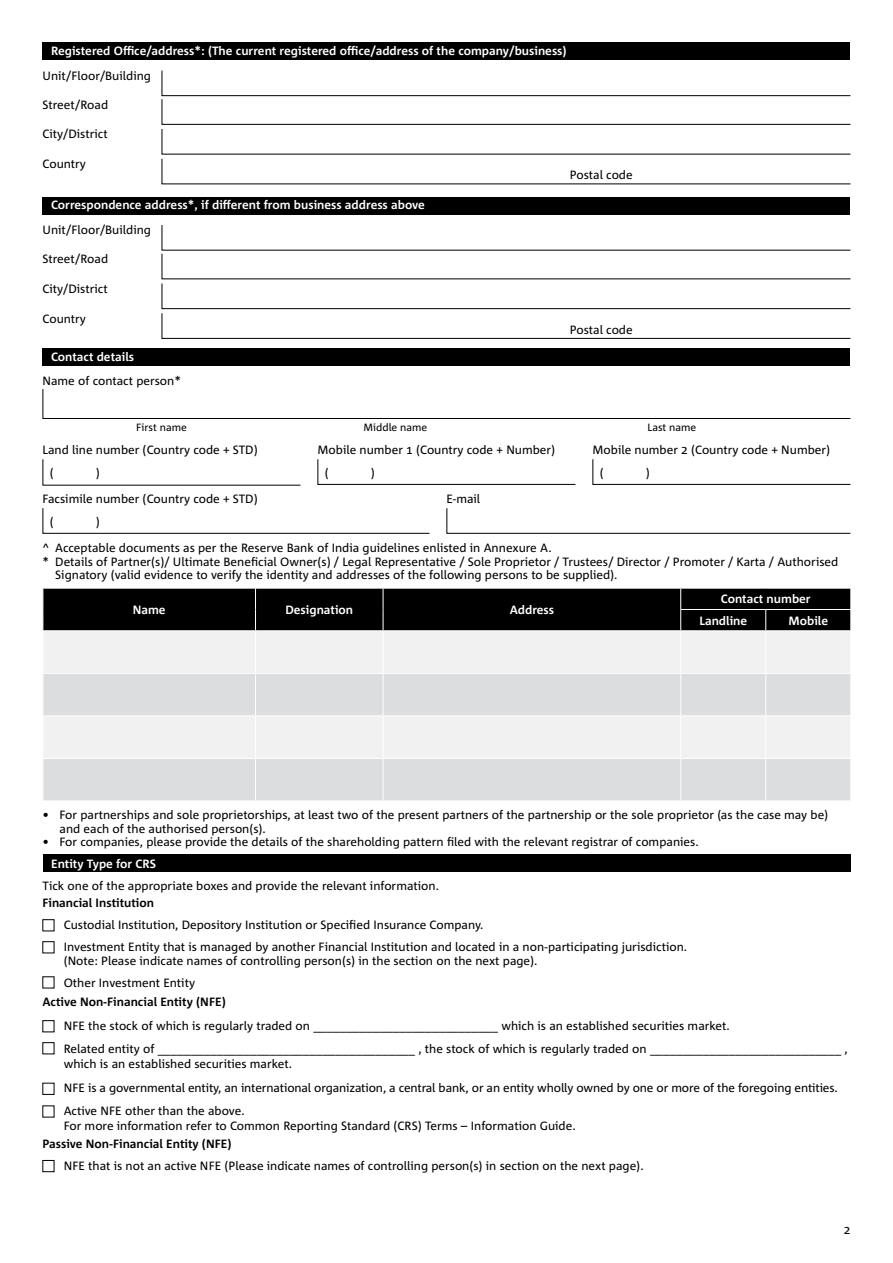
<style>
.page{position:relative;width:893px;height:1263px;background:#fff}
.page>*{position:absolute;margin:0;border:0;box-sizing:border-box;transform-origin:0 0}
.t1{font:12px/23.5px "Corpid C1";color:#000}
.t2{font:700 12px/21.3px "Corpid C1";color:#fff}
.t3{font:700 12px "Corpid C1";color:#000}
.t4{font:10.5px "Corpid C1";color:#000}
</style>
<div class="page">
<div style="left:43px;top:43px;width:807px;height:17px;background:#000"></div>
<svg style="left:161px;top:70px;width:690px;height:115px"></svg>
<div style="left:43px;top:197px;width:807px;height:17px;background:#000"></div>
<svg style="left:161px;top:225px;width:690px;height:114px"></svg>
<svg style="left:42px;top:459px;width:259px;height:27px"></svg>
<svg style="left:317px;top:459px;width:259px;height:26px"></svg>
<svg style="left:592px;top:459px;width:259px;height:26px"></svg>
<svg style="left:42px;top:508px;width:388px;height:26px"></svg>
<svg style="left:446px;top:508px;width:405px;height:26px"></svg>
<div style="left:43px;top:349px;width:807px;height:17px;background:#000"></div>
<svg style="left:42px;top:389px;width:809px;height:30px"></svg>
<div style="left:44px;top:632px;width:806px;height:41px;background:#f1f1f2"></div>
<svg style="left:44px;top:674px;width:806px;height:126px;fill:#dcddde"></svg>
<div style="left:43px;top:588px;width:808px;height:42px;background:#000"></div>
<hr style="left:255px;top:631px;width:1px;height:42px;background:#fff">
<hr style="left:383px;top:631px;width:1px;height:42px;background:#fff">
<hr style="left:680px;top:631px;width:1px;height:42px;background:#fff">
<hr style="left:765px;top:631px;width:1px;height:42px;background:#fff">
<hr style="left:255px;top:674px;width:1px;height:41px;background:#fff">
<hr style="left:383px;top:674px;width:1px;height:41px;background:#fff">
<hr style="left:680px;top:674px;width:1px;height:41px;background:#fff">
<hr style="left:765px;top:674px;width:1px;height:41px;background:#fff">
<hr style="left:43px;top:715px;width:212px;height:1px;background:#fff">
<hr style="left:255px;top:715px;width:128px;height:1px;background:#fff">
<hr style="left:255px;top:716px;width:1px;height:42px;background:#fff">
<hr style="left:383px;top:715px;width:298px;height:1px;background:#fff">
<hr style="left:383px;top:716px;width:1px;height:42px;background:#fff">
<hr style="left:681px;top:715px;width:85px;height:1px;background:#fff">
<hr style="left:680px;top:716px;width:1px;height:42px;background:#fff">
<hr style="left:766px;top:715px;width:85px;height:1px;background:#fff">
<hr style="left:765px;top:716px;width:1px;height:42px;background:#fff">
<hr style="left:43px;top:758px;width:212px;height:1px;background:#fff">
<hr style="left:255px;top:758px;width:128px;height:1px;background:#fff">
<hr style="left:255px;top:759px;width:1px;height:41px;background:#fff">
<hr style="left:383px;top:758px;width:298px;height:1px;background:#fff">
<hr style="left:383px;top:759px;width:1px;height:41px;background:#fff">
<hr style="left:681px;top:758px;width:85px;height:1px;background:#fff">
<hr style="left:680px;top:759px;width:1px;height:41px;background:#fff">
<hr style="left:766px;top:758px;width:85px;height:1px;background:#fff">
<hr style="left:765px;top:759px;width:1px;height:41px;background:#fff">
<div style="left:42px;top:919px;width:12px;height:12px;border:1px solid #000"></div>
<div style="left:42px;top:1020px;width:12px;height:12px;border:1px solid #000"></div>
<div style="left:42px;top:941px;width:12px;height:12px;border:1px solid #000"></div>
<div style="left:42px;top:1042px;width:12px;height:12px;border:1px solid #000"></div>
<div style="left:42px;top:1083px;width:12px;height:12px;border:1px solid #000"></div>
<div style="left:43px;top:855px;width:807px;height:17px;background:#000"></div>
<div style="left:42px;top:1160px;width:12px;height:12px;border:1px solid #000"></div>
<p class="t2" style="left:51px;top:39px;width:517px">Registered Office/address*: (The current registered office/address of the company/business)</p>
<p class="t1" style="left:43px;top:64px;width:110px">Unit/Floor/Building</p>
<p class="t1" style="left:43px;top:92px;width:67px">Street/Road</p>
<p class="t1" style="left:43px;top:122px;width:67px">City/District</p>
<p class="t1" style="left:43px;top:152px;width:45px">Country</p>
<p class="t1" style="left:570px;top:163px;width:64px">Postal code</p>
<p class="t2" style="left:51px;top:194px;width:375px">Correspondence address*, if different from business address above</p>
<p class="t1" style="left:43px;top:218px;width:110px">Unit/Floor/Building</p>
<p class="t1" style="left:43px;top:247px;width:67px">Street/Road</p>
<p class="t1" style="left:43px;top:276px;width:67px">City/District</p>
<p class="t1" style="left:43px;top:306px;width:45px">Country</p>
<p class="t1" style="left:570px;top:318px;width:64px">Postal code</p>
<p class="t2" style="left:51px;top:346px;width:85px">Contact details</p>
<p class="t1" style="left:43px;top:368px;width:140px">Name of contact person*</p>
<p class="t4" style="left:136px;top:421px;width:52px">First name</p>
<p class="t4" style="left:364px;top:421px;width:65px">Middle name</p>
<p class="t4" style="left:647px;top:421px;width:50px">Last name</p>
<p class="t1" style="left:50px;top:438px;width:209px;line-height:23px;text-indent:-7px">Land line number (Country code + STD) (</p>
<p class="t1" style="left:96px;top:460px;width:6px">)</p>
<p class="t1" style="left:50px;top:487px;width:209px;line-height:23px;text-indent:-7px">Facsimile number (Country code + STD) (</p>
<p class="t1" style="left:96px;top:509px;width:6px">)</p>
<p class="t1" style="left:317px;top:437px;width:239px">Mobile number 1 (Country code + Number)</p>
<p class="t1" style="left:592px;top:437px;width:239px">Mobile number 2 (Country code + Number)</p>
<p class="t1" style="left:325px;top:460px;width:6px">(</p>
<p class="t1" style="left:371px;top:460px;width:6px">)</p>
<p class="t1" style="left:600px;top:460px;width:6px">(</p>
<p class="t1" style="left:646px;top:460px;width:6px">)</p>
<p class="t1" style="left:446px;top:486px;width:35px">E-mail</p>
<p class="t1" style="left:43px;top:536px;width:511px">^ Acceptable documents as per the Reserve Bank of India guidelines enlisted in Annexure A.</p>
<p class="t1" style="left:43px;top:549px;width:797px">* Details of Partner(s)/ Ultimate Beneficial Owner(s) / Legal Representative / Sole Proprietor / Trustees/ Director / Promoter / Karta / Authorised</p>
<p class="t1" style="left:55px;top:563px;width:564px">Signatory (valid evidence to verify the identity and addresses of the following persons to be supplied).</p>
<p class="t2" style="left:133px;top:599px;width:34px">Name</p>
<p class="t2" style="left:285px;top:599px;width:69px">Designation</p>
<p class="t2" style="left:510px;top:599px;width:46px">Address</p>
<p class="t2" style="left:699px;top:588px;width:113px;text-indent:22px">Contact number<br>Landline</p>
<p class="t2" style="left:788px;top:610px;width:41px">Mobile</p>
<p class="t1" style="left:60px;top:808px;width:770px;line-height:13.5px;text-indent:-17px">• For partnerships and sole proprietorships, at least two of the present partners of the partnership or the sole proprietor (as the case may be) and each of the authorised person(s).</p>
<p class="t1" style="left:43px;top:830px;width:658px">• For companies, please provide the details of the shareholding pattern filed with the relevant registrar of companies.</p>
<p class="t2" style="left:51px;top:853px;width:107px">Entity Type for CRS</p>
<p class="t1" style="left:43px;top:873px;width:398px">Tick one of the appropriate boxes and provide the relevant information.</p>
<p class="t3" style="left:42px;top:896px;width:113px">Financial Institution</p>
<p class="t1" style="left:64px;top:914px;width:625px;line-height:22px">Custodial Institution, Depository Institution or Specified Insurance Company.<br>Investment Entity that is managed by another Financial Institution and located in a non-participating jurisdiction.</p>
<p class="t1" style="left:64px;top:949px;width:475px;line-height:22px">(Note: Please indicate names of controlling person(s) in the section on the next page).<br>Other Investment Entity</p>
<p class="t3" style="left:42px;top:994px;width:185px">Active Non-Financial Entity (NFE)</p>
<p class="t1" style="left:64px;top:1013px;width:786px">NFE the stock of which is regularly traded on ____________________________ which is an established securities market.<br>Related entity of _______________________________________ , the stock of which is regularly traded on _____________________________ ,</p>
<p class="t1" style="left:64px;top:1052px;width:776px">which is an established securities market.<br>NFE is a governmental entity, an international organization, a central bank, or an entity wholly owned by one or more of the foregoing entities.<br>Active NFE other than the above.</p>
<p class="t1" style="left:64px;top:1114px;width:513px">For more information refer to Common Reporting Standard (CRS) Terms – Information Guide.</p>
<p class="t3" style="left:42px;top:1136px;width:191px">Passive Non-Financial Entity (NFE)</p>
<p class="t1" style="left:64px;top:1154px;width:581px">NFE that is not an active NFE (Please indicate names of controlling person(s) in section on the next page).</p>
<p class="t1" style="left:844px;top:1218px;width:8px">2</p>
</div>
